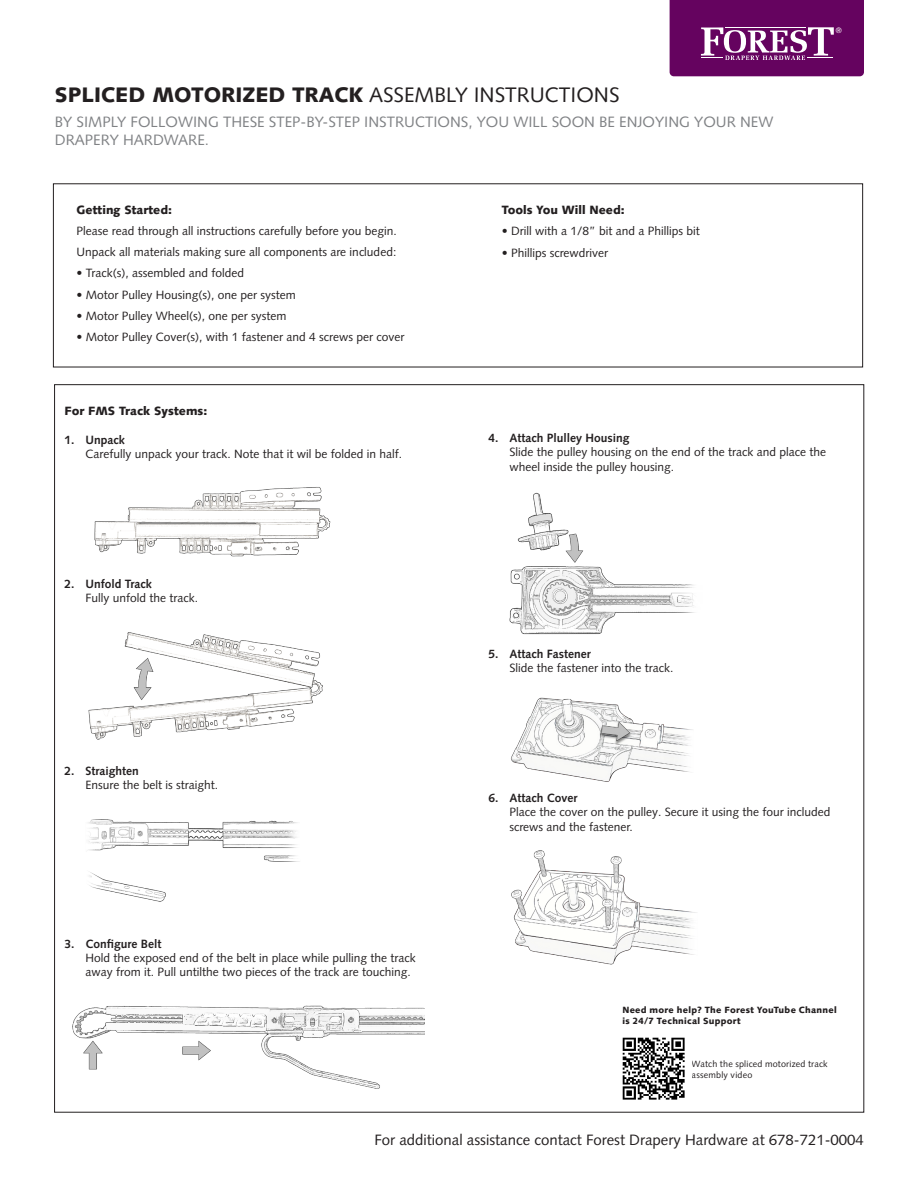
<style>
.page{position:relative;width:918px;height:1188px;background:#fff}
.page>*{position:absolute;margin:0;border:0;box-sizing:border-box;transform-origin:0 0}
.t1{font:900 21px "Syntax LT Pro";color:#231f20}
.t2{font:15px/18px "Syntax LT Pro";color:#808285}
.t3{font:15px "Syntax LT Pro";color:#231f20}
.t4{font:12px/14.4px "Syntax LT Pro";color:#231f20}
.t5{font:900 12px "Syntax LT Pro";color:#231f20}
.t6{font:700 12px "Syntax LT Pro";color:#231f20}
.t7{font:900 9px/10.8px "Syntax LT Pro";letter-spacing:.03em;color:#231f20}
.t8{font:9px/10.8px "Syntax LT Pro";letter-spacing:.02em;color:#231f20}
.t9{font:7.5px "Helvetica Neue";color:#fff}
.s1{font-weight:400}
.s2{font-weight:700}
</style>
<div class="page">
<svg style="left:670px;top:0;width:194px;height:76px;background:#751e70"></svg>
<img style="left:88px;top:819px;width:212px;height:83px">
<img style="left:511px;top:697px;width:182px;height:85px">
<img style="left:94px;top:487px;width:237px;height:70px">
<img style="left:509px;top:492px;width:186px;height:143px">
<img style="left:72px;top:1005px;width:352px;height:84px">
<img style="left:511px;top:850px;width:186px;height:115px">
<img style="left:88px;top:632px;width:235px;height:108px">
<img style="left:622px;top:1037px;width:63px;height:63px">
<p class="t1" style="left:55px;top:82px;width:566px">SPLICED MOTORIZED TRACK <span class="s1">ASSEMBLY INSTRUCTIONS</span></p>
<p class="t2" style="left:55px;top:113px;width:720px">BY SIMPLY FOLLOWING THESE STEP-BY-STEP INSTRUCTIONS, YOU WILL SOON BE ENJOYING YOUR NEW<br>DRAPERY HARDWARE.</p>
<p class="t5" style="left:76px;top:203px;width:97px">Getting Started:</p>
<p class="t4" style="left:76px;top:224px;width:322px">Please read through all instructions carefully before you begin.</p>
<p class="t4" style="left:76px;top:245px;width:321px">Unpack all materials making sure all components are included:</p>
<p class="t4" style="left:76px;top:266px;width:169px">• Track(s), assembled and folded</p>
<p class="t4" style="left:76px;top:287px;width:221px">• Motor Pulley Housing(s), one per system</p>
<p class="t4" style="left:76px;top:308px;width:212px">• Motor Pulley Wheel(s), one per system</p>
<p class="t4" style="left:76px;top:330px;width:329px">• Motor Pulley Cover(s), with 1 fastener and 4 screws per cover</p>
<p class="t5" style="left:502px;top:203px;width:124px">Tools You Will Need:</p>
<p class="t4" style="left:502px;top:224px;width:200px">• Drill with a 1/8” bit and a Phillips bit</p>
<p class="t4" style="left:502px;top:245px;width:108px">• Phillips screwdriver</p>
<p class="t9" style="left:836px;top:25px;width:7px">®</p>
<p class="t5" style="left:65px;top:403px;width:144px">For FMS Track Systems:</p>
<p class="t4" style="left:86px;top:432px;width:318px;text-indent:-21px"><span class="s2">1. Unpack<br></span>Carefully unpack your track. Note that it wil be folded in half.</p>
<p class="t4" style="left:509px;top:431px;width:318px;text-indent:-21px"><span class="s2">4. Attach Plulley Housing<br></span>Slide the pulley housing on the end of the track and place the wheel inside the pulley housing.</p>
<p class="t4" style="left:86px;top:576px;width:114px;text-indent:-21px"><span class="s2">2. Unfold Track<br></span>Fully unfold the track.</p>
<p class="t6" style="left:488px;top:647px;width:104px">5. Attach Fastener</p>
<p class="t4" style="left:509px;top:661px;width:166px">Slide the fastener into the track.</p>
<p class="t4" style="left:86px;top:763px;width:134px;text-indent:-21px"><span class="s2">2. Straighten<br></span>Ensure the belt is straight.</p>
<p class="t4" style="left:86px;top:936px;width:332px;text-indent:-21px"><span class="s2">3. Configure Belt<br></span>Hold the exposed end of the belt in place while pulling the track away from it. Pull untilthe two pieces of the track are touching.</p>
<p class="t4" style="left:509px;top:791px;width:323px;text-indent:-21px"><span class="s2">6. Attach Cover<br></span>Place the cover on the pulley. Secure it using the four included screws and the fastener.</p>
<p class="t7" style="left:622px;top:1005px;width:216px">Need more help? The Forest YouTube Channel is 24/7 Technical Support</p>
<p class="t8" style="left:692px;top:1059px;width:138px">Watch the spliced motorized track assembly video</p>
<p class="t3" style="left:374px;top:1131px;width:491px">For additional assistance contact Forest Drapery Hardware at 678-721-0004</p>
</div>
